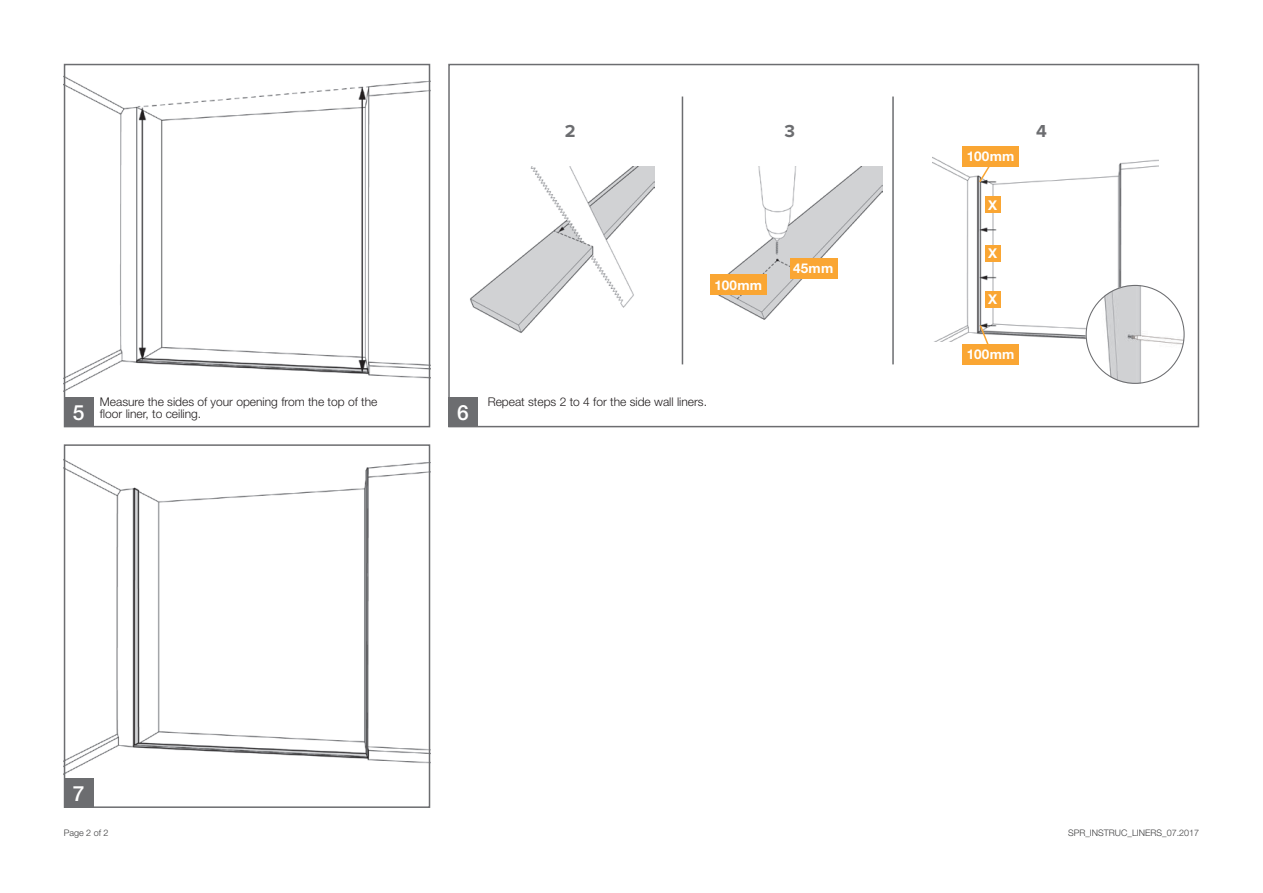
<style>
.page{position:relative;width:1263px;height:893px;background:#fff}
.page>*{position:absolute;margin:0;border:0;box-sizing:border-box;transform-origin:0 0}
.t1{font:500 21px "Helvetica Neue LT Std";color:#fff}
.t2{font:700 18px "Proxima Nova";color:#6c6d70}
.t3{font:700 13.5px "Helvetica Neue LT Std";letter-spacing:.02em;color:#fff}
.t4{font:300 12px/12px "Helvetica Neue LT Std";color:#231f20}
.t5{font:300 9px "Helvetica Neue LT Std";color:#3e3e3f}
</style>
<div class="page">
<div style="left:448px;top:64px;width:751px;height:363px;border:2px solid #6c6d70"></div>
<img style="left:67px;top:77px;width:360px;height:313px">
<div style="left:64px;top:64px;width:366px;height:363px;border:2px solid #6c6d70"></div>
<img style="left:67px;top:461px;width:360px;height:312px">
<div style="left:64px;top:444px;width:366px;height:364px;border:2px solid #6c6d70"></div>
<div style="left:448px;top:398px;width:30px;height:29px;background:#6c6d70"></div>
<div style="left:64px;top:398px;width:30px;height:29px;background:#6c6d70"></div>
<div style="left:64px;top:778px;width:30px;height:30px;background:#6c6d70"></div>
<img style="left:718px;top:167px;width:165px;height:153px">
<img style="left:933px;top:150px;width:225px;height:191px">
<hr style="left:682px;top:97px;width:1px;height:267px;background:#6c6d70">
<hr style="left:892px;top:97px;width:2px;height:267px;background:#6c6d70">
<div style="left:710px;top:274px;width:57px;height:21px;background:#faa633"></div>
<div style="left:963px;top:146px;width:56px;height:21px;background:#faa633"></div>
<div style="left:963px;top:344px;width:56px;height:20px;background:#faa633"></div>
<div style="left:790px;top:258px;width:48px;height:21px;background:#faa633"></div>
<img style="left:470px;top:167px;width:184px;height:166px">
<img style="left:1086px;top:285px;width:98px;height:99px;border-radius:49px">
<svg style="left:978px;top:167px;width:14px;height:17px"></svg>
<svg style="left:978px;top:324px;width:14px;height:20px"></svg>
<div style="left:985px;top:197px;width:15px;height:16px;background:#faa633"></div>
<div style="left:985px;top:245px;width:15px;height:16px;background:#faa633"></div>
<div style="left:985px;top:291px;width:15px;height:16px;background:#faa633"></div>
<h2 class="t2" style="left:565px;top:117px;width:12px">2</h2>
<h2 class="t2" style="left:784px;top:117px;width:12px">3</h2>
<h2 class="t2" style="left:1036px;top:117px;width:12px">4</h2>
<p class="t3" style="left:715px;top:277px;width:49px">100mm</p>
<p class="t3" style="left:793px;top:260px;width:42px">45mm</p>
<p class="t4" style="left:100px;top:396px;width:279px">Measure the sides of your opening from the top of the floor liner, to ceiling.</p>
<p class="t4" style="left:488px;top:396px;width:221px">Repeat steps 2 to 4 for the side wall liners.</p>
<h1 class="t1" style="left:73px;top:400px;width:13px">5</h1>
<h1 class="t1" style="left:457px;top:400px;width:13px">6</h1>
<p class="t3" style="left:967px;top:148px;width:49px">100mm</p>
<p class="t3" style="left:988px;top:197px;width:11px">X</p>
<p class="t3" style="left:988px;top:245px;width:11px">X</p>
<p class="t3" style="left:988px;top:291px;width:11px">X</p>
<p class="t3" style="left:967px;top:346px;width:49px">100mm</p>
<h1 class="t1" style="left:73px;top:780px;width:13px">7</h1>
<p class="t5" style="left:64px;top:827px;width:46px">Page 2 of 2</p>
<p class="t5" style="left:1068px;top:827px;width:133px">SPR_INSTRUC_LINERS_07.2017</p>
</div>
